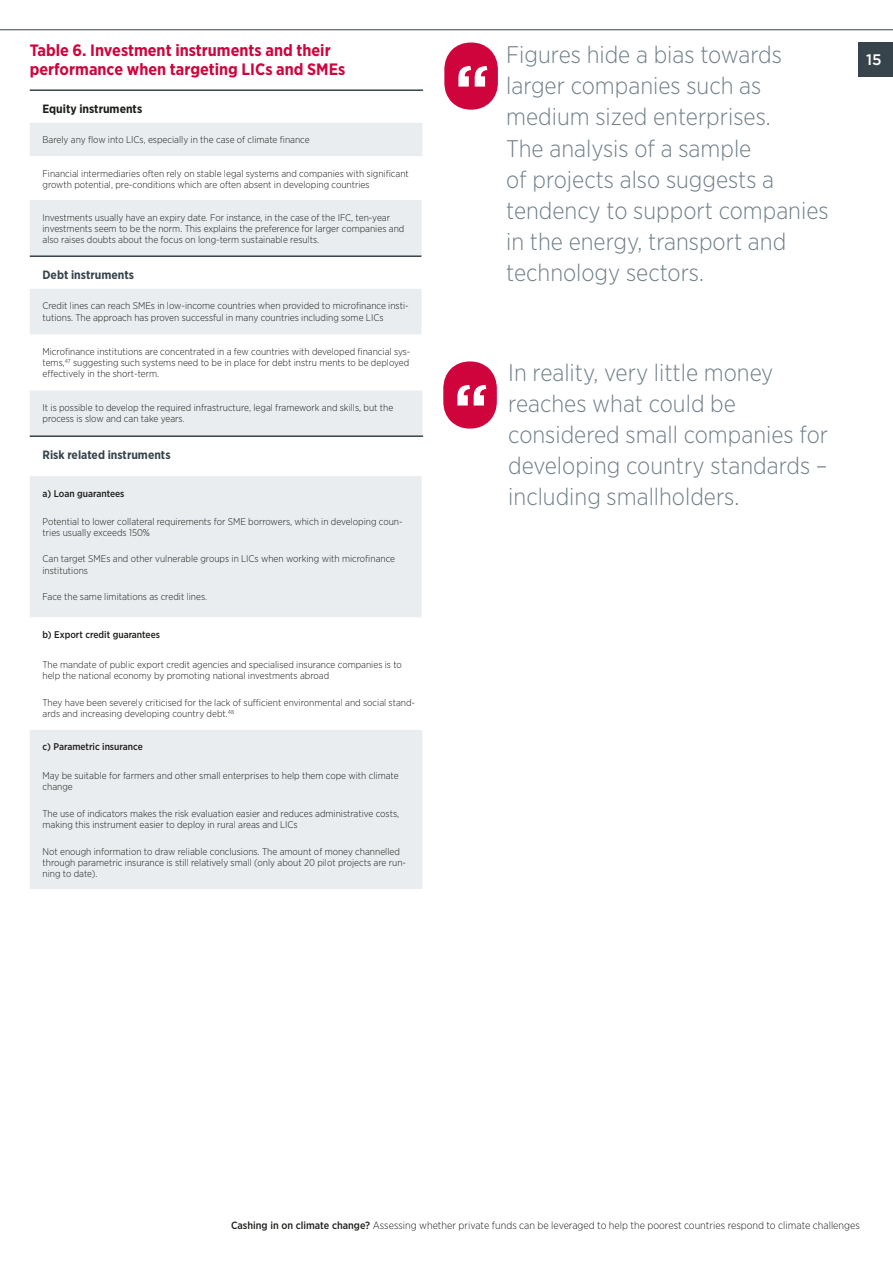
<style>
.page{position:relative;width:893px;height:1263px;background:#fff}
.page>*{position:absolute;margin:0;border:0;box-sizing:border-box;transform-origin:0 0}
.t1{font:700 64.05px "Gotham HTF";color:#fff}
.t2{font:300 24px/31.2px "Gotham Narrow";color:#707f88}
.t3{font:700 16.5px/19.5px "Gotham Narrow";color:#d0043c}
.t4{font:500 15.3px "Gotham HTF";color:#fff}
.t5{font:700 12px "Gotham Narrow";color:#37444c}
.t6{font:700 12px "Gotham Narrow";color:#1d1d1b}
.t7{font:300 10.5px "Gotham Narrow";color:#1d1d1b}
.t8{font:300 9.75px/11.2px "Gotham Narrow";color:#1d1d1b}
.t9{font:500 9.75px "Gotham Narrow";color:#1d1d1b}
.s1{font-weight:500}
</style>
<div class="page">
<div style="left:859px;top:43px;width:34px;height:34px;background:#37444c"></div>
<hr style="left:0;top:30px;width:893px;height:1px;background:#37444c">
<svg style="left:444px;top:42px;width:54px;height:68px"></svg>
<svg style="left:443px;top:361px;width:54px;height:68px"></svg>
<svg style="left:30px;top:123px;width:392px;height:766px;fill:#eaedef"></svg>
<hr style="left:30px;top:89px;width:393px;height:2px;background:#37444c">
<hr style="left:30px;top:255px;width:392px;height:2px;background:#37444c">
<hr style="left:30px;top:435px;width:393px;height:2px;background:#37444c">
<h3 class="t3" style="left:30px;top:40px;width:317px">Table 6. Investment instruments and their performance when targeting LICs and SMEs</h3>
<p class="t6" style="left:43px;top:101px;width:101px">Equity instruments</p>
<p class="t8" style="left:43px;top:134px;width:269px">Barely any flow into LICs, especially in the case of climate finance</p>
<p class="t8" style="left:43px;top:167px;width:368px">Financial intermediaries often rely on stable legal systems and companies with significant growth potential, pre-conditions which are often absent in developing countries</p>
<p class="t8" style="left:43px;top:211px;width:363px">Investments usually have an expiry date. For instance, in the case of the IFC, ten-year investments seem to be the norm. This explains the preference for larger companies and also raises doubts about the focus on long-term sustainable results.</p>
<p class="t5" style="left:43px;top:267px;width:93px">Debt instruments</p>
<p class="t8" style="left:43px;top:300px;width:368px">Credit lines can reach SMEs in low-income countries when provided to microfinance insti&shy;tutions. The approach has proven successful in many countries including some LICs</p>
<p class="t8" style="left:43px;top:346px;width:369px">Microfinance institutions are concentrated in a few countries with developed financial sys&shy;tems,<sup>47</sup> suggesting such systems need to be in place for debt instru ments to be deployed effectively in the short-term.</p>
<p class="t8" style="left:43px;top:402px;width:352px">It is possible to develop the required infrastructure, legal framework and skills, but the process is slow and can take years.</p>
<p class="t5" style="left:43px;top:447px;width:130px">Risk related instruments</p>
<p class="t9" style="left:43px;top:487px;width:83px">a) Loan guarantees</p>
<p class="t8" style="left:43px;top:515px;width:362px">Potential to lower collateral requirements for SME borrowers, which in developing coun&shy;tries usually exceeds 150%</p>
<p class="t8" style="left:43px;top:553px;width:354px">Can target SMEs and other vulnerable groups in LICs when working with microfinance institutions</p>
<p class="t8" style="left:43px;top:591px;width:166px">Face the same limitations as credit lines.</p>
<p class="t9" style="left:43px;top:628px;width:119px">b) Export credit guarantees</p>
<p class="t8" style="left:43px;top:659px;width:361px">The mandate of public export credit agencies and specialised insurance companies is to help the national economy by promoting national investments abroad</p>
<p class="t8" style="left:43px;top:697px;width:374px">They have been severely criticised for the lack of sufficient environmental and social stand&shy;ards and increasing developing country debt.<sup>48</sup></p>
<p class="t9" style="left:43px;top:741px;width:102px">c) Parametric insurance</p>
<p class="t8" style="left:43px;top:770px;width:358px">May be suitable for farmers and other small enterprises to help them cope with climate change</p>
<p class="t8" style="left:43px;top:807px;width:358px">The use of indicators makes the risk evaluation easier and reduces administrative costs, making this instrument easier to deploy in rural areas and LICs</p>
<p class="t8" style="left:43px;top:845px;width:365px">Not enough information to draw reliable conclusions. The amount of money channelled through parametric insurance is still relatively small (only about 20 pilot projects are run&shy;ning to date).</p>
<h1 class="t1" style="left:455px;top:51px;width:36px">“</h1>
<h2 class="t2" style="left:506px;top:38px;width:324px">Figures hide a bias towards larger companies such as medium sized enterprises.<br>The analysis of a sample<br>of projects also suggests a tendency to support companies in the energy, transport and technology sectors.</h2>
<h1 class="t1" style="left:454px;top:370px;width:36px">“</h1>
<h2 class="t2" style="left:508px;top:356px;width:321px">In reality, very little money reaches what could be considered small companies for developing country standards – including smallholders.</h2>
<h3 class="t4" style="left:866px;top:51px;width:17px">15</h3>
<p class="t7" style="left:231px;top:1219px;width:630px"><span class="s1">Cashing in on climate change?</span> Assessing whether private funds can be leveraged to help the poorest countries respond to climate challenges</p>
</div>
